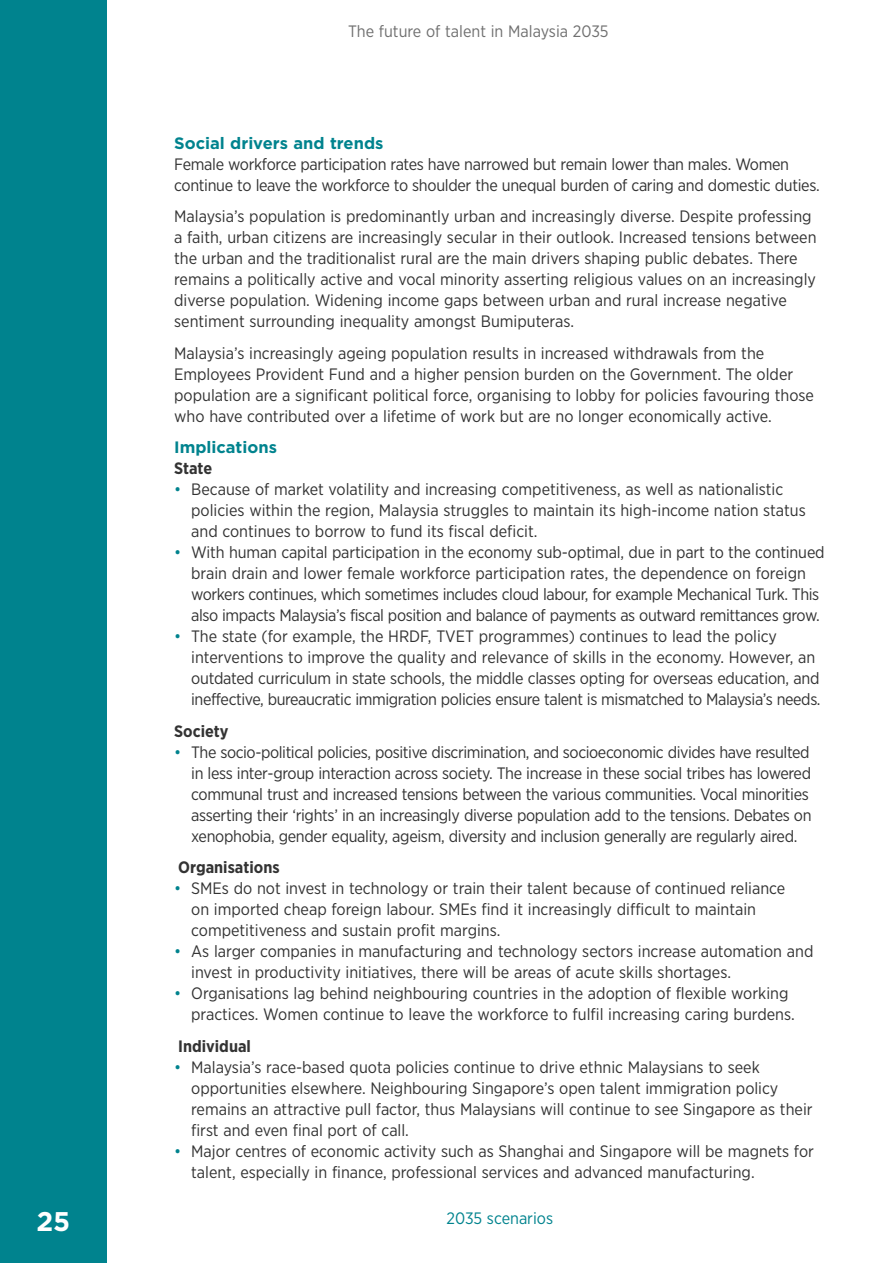
<style>
.page{position:relative;width:893px;height:1263px;background:#fff}
.page>*{position:absolute;margin:0;border:0;box-sizing:border-box;transform-origin:0 0}
.t1{font:700 27px "Gotham";color:#fff}
.B_bullets{font:16.5px/21px "Gotham Narrow";color:#333}
.B_body{font:16.5px/21px "Gotham Narrow";color:#333}
.B_bullets_last{font:16.5px/21px "Gotham Narrow";letter-spacing:-.02em;color:#333}
.B_bullets-2{font:16.5px/21px "Gotham Narrow";letter-spacing:-.025em;color:#333}
.B_body-2{font:16.5px/21px "Gotham Narrow";letter-spacing:-.02em;color:#333}
.B_bullets_last-2{font:16.5px/21px "Gotham Narrow";color:#333}
.Subhead_2{font:700 16.5px "Gotham Narrow";color:#333}
.Subhead_1{font:700 16.5px "Gotham";color:#00838e}
.t2{font:16.5px "Gotham Narrow";color:#707070}
.t3{font:16.5px "Gotham Narrow";color:#00838e}
.s1{color:#00838e}
</style>
<div class="page">
<div style="left:0;top:0;width:106px;height:1263px;background:#00838e"></div>
<h1 class="t1" style="left:36px;top:1204px;width:35px">25</h1>
<p class="t2" style="left:348px;top:21px;width:262px">The future of talent in Malaysia 2035</p>
<h1 class="Subhead_1" style="left:174px;top:132px;width:211px">Social drivers and trends</h1>
<p class="B_body-2" style="left:174px;top:153px;width:647px">Female workforce participation rates have narrowed but remain lower than males. Women continue to leave the workforce to shoulder the unequal burden of caring and domestic duties.</p>
<p class="B_body" style="left:174px;top:205px;width:644px">Malaysia’s population is predominantly urban and increasingly diverse. Despite professing a faith, urban citizens are increasingly secular in their outlook. Increased tensions between the urban and the traditionalist rural are the main drivers shaping public debates. There remains a politically active and vocal minority asserting religious values on an increasingly diverse population. Widening income gaps between urban and rural increase negative sentiment surrounding inequality amongst Bumiputeras.</p>
<p class="B_body" style="left:174px;top:342px;width:641px">Malaysia’s increasingly ageing population results in increased withdrawals from the Employees Provident Fund and a higher pension burden on the Government. The older population are a significant political force, organising to lobby for policies favouring those who have contributed over a lifetime of work but are no longer economically active.</p>
<h1 class="Subhead_1" style="left:174px;top:436px;width:104px">Implications</h1>
<h2 class="Subhead_2" style="left:174px;top:458px;width:40px">State</h2>
<p class="B_bullets" style="left:191px;top:478px;width:616px;text-indent:-17px"><span class="s1">•</span> Because of market volatility and increasing competitiveness, as well as nationalistic policies within the region, Malaysia struggles to maintain its high-income nation status and continues to borrow to fund its fiscal deficit.</p>
<p class="B_bullets-2" style="left:191px;top:541px;width:635px;text-indent:-17px"><span class="s1">•</span> With human capital participation in the economy sub-optimal, due in part to the continued brain drain and lower female workforce participation rates, the dependence on foreign workers continues, which sometimes includes cloud labour, for example Mechanical Turk. This also impacts Malaysia’s fiscal position and balance of payments as outward remittances grow.</p>
<p class="B_bullets_last" style="left:191px;top:625px;width:631px;text-indent:-17px"><span class="s1">•</span> The state (for example, the HRDF, TVET programmes) continues to lead the policy interventions to improve the quality and relevance of skills in the economy. However, an outdated curriculum in state schools, the middle classes opting for overseas education, and ineffective, bureaucratic immigration policies ensure talent is mismatched to Malaysia’s needs.</p>
<h2 class="Subhead_2" style="left:174px;top:720px;width:56px">Society</h2>
<p class="B_bullets_last" style="left:191px;top:741px;width:622px;text-indent:-17px"><span class="s1">•</span> The socio-political policies, positive discrimination, and socioeconomic divides have resulted in less inter-group interaction across society. The increase in these social tribes has lowered communal trust and increased tensions between the various communities. Vocal minorities asserting their ‘rights’ in an increasingly diverse population add to the tensions. Debates on xenophobia, gender equality, ageism, diversity and inclusion generally are regularly aired.</p>
<h2 class="Subhead_2" style="left:178px;top:857px;width:103px">Organisations</h2>
<p class="B_bullets" style="left:191px;top:877px;width:596px;text-indent:-17px"><span class="s1">•</span> SMEs do not invest in technology or train their talent because of continued reliance on imported cheap foreign labour. SMEs find it increasingly difficult to maintain competitiveness and sustain profit margins.</p>
<p class="B_bullets" style="left:191px;top:940px;width:624px;text-indent:-17px"><span class="s1">•</span> As larger companies in manufacturing and technology sectors increase automation and invest in productivity initiatives, there will be areas of acute skills shortages.</p>
<p class="B_bullets_last-2" style="left:191px;top:982px;width:605px;text-indent:-17px"><span class="s1">•</span> Organisations lag behind neighbouring countries in the adoption of flexible working practices. Women continue to leave the workforce to fulfil increasing caring burdens.</p>
<h2 class="Subhead_2" style="left:178px;top:1035px;width:74px">Individual</h2>
<p class="B_bullets" style="left:191px;top:1056px;width:623px;text-indent:-17px"><span class="s1">•</span> Malaysia’s race-based quota policies continue to drive ethnic Malaysians to seek opportunities elsewhere. Neighbouring Singapore’s open talent immigration policy remains an attractive pull factor, thus Malaysians will continue to see Singapore as their first and even final port of call.</p>
<p class="B_bullets" style="left:191px;top:1140px;width:624px;text-indent:-17px"><span class="s1">•</span> Major centres of economic activity such as Shanghai and Singapore will be magnets for talent, especially in finance, professional services and advanced manufacturing.</p>
<p class="t3" style="left:446px;top:1208px;width:108px">2035 scenarios</p>
</div>
